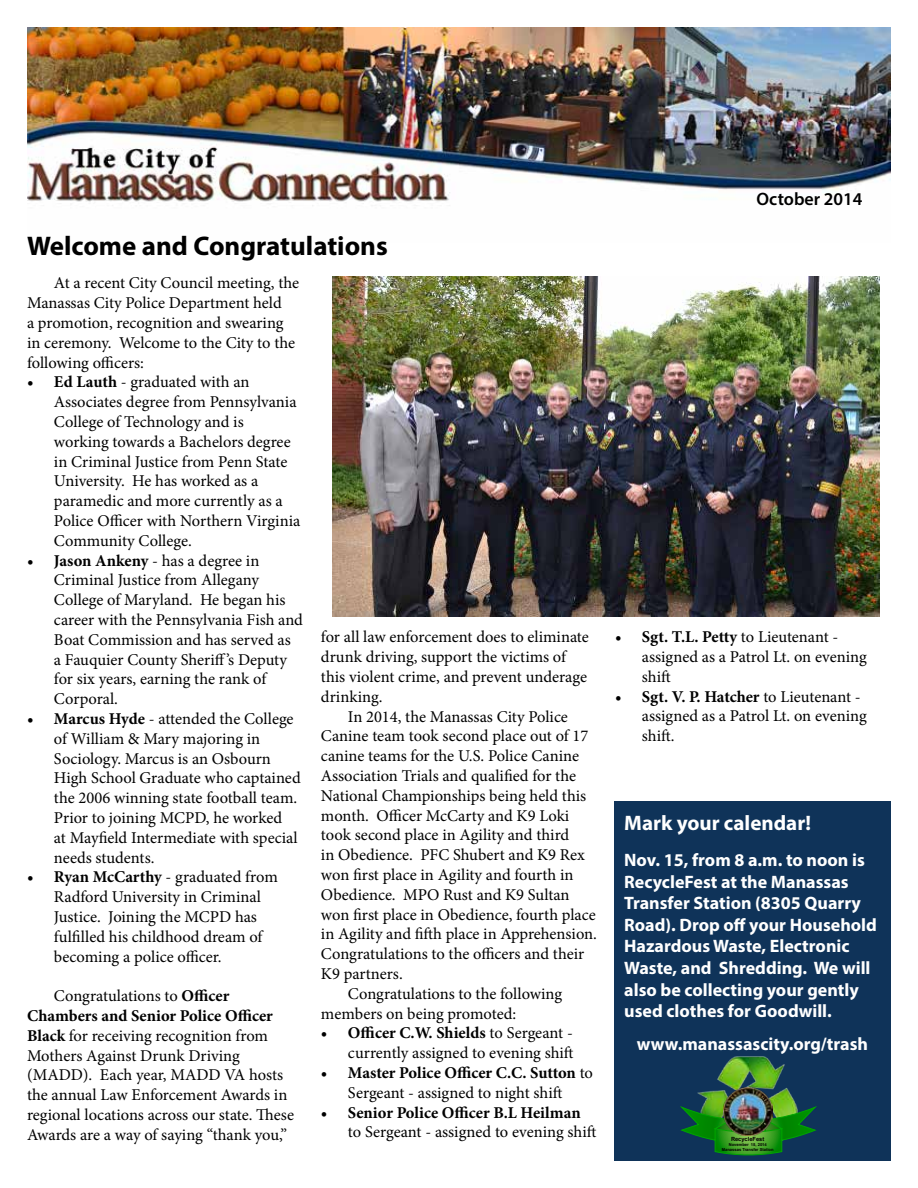
<style>
.page{position:relative;width:918px;height:1188px;background:#fff}
.page>*{position:absolute;margin:0;border:0;box-sizing:border-box;transform-origin:0 0}
.t1{font:700 27px "Myriad Pro";color:#000}
.t2{font:700 21px "Myriad Pro";color:#fff}
.t3{font:700 18px/21.6px "Myriad Pro";color:#fff}
.t4{font:600 18px "Myriad Pro";color:#000}
.t5{font:16.5px/19.8px "Minion Pro";color:#000}
.t6{font:700 16.5px "Minion Pro";color:#000}
.t7{font:700 5.7px "Arial";color:#000}
.t8{font:700 4.05px/4.9px "Arial";color:#000;text-align:center}
.s1{font-weight:700}
</style>
<div class="page">
<img style="left:27px;top:27px;width:864px;height:179px">
<div style="left:615px;top:801px;width:276px;height:360px;background:#0f3359"></div>
<img style="left:333px;top:276px;width:546px;height:341px">
<img style="left:698px;top:1056px;width:99px;height:50px">
<svg style="left:681px;top:1106px;width:135px;height:50px"></svg>
<img style="left:720px;top:1134px;width:56px;height:19px">
<img style="left:724px;top:1087px;width:48px;height:48px">
<h1 class="t1" style="left:27px;top:228px;width:362px">Welcome and Congratulations</h1>
<p class="t5" style="left:27px;top:273px;width:274px;text-indent:27px">At a recent City Council meeting, the Manassas City Police Department held<br>a promotion, recognition and swearing in ceremony. Welcome to the City to the following officers:</p>
<p class="t5" style="left:54px;top:372px;width:248px;text-indent:-27px"><span class="s1">• Ed Lauth</span> - graduated with an<br>Associates degree from Pennsylvania<br>College of Technology and is working towards a Bachelors degree in Criminal Justice from Penn State<br>University. He has worked as a paramedic and more currently as a<br>Police Officer with Northern Virginia<br>Community College.</p>
<p class="t5" style="left:54px;top:551px;width:251px;text-indent:-27px"><span class="s1">• Jason Ankeny</span> - has a degree in<br>Criminal Justice from Allegany<br>College of Maryland. He began his career with the Pennsylvania Fish and<br>Boat Commission and has served as<br>a Fauquier County Sheriff’s Deputy for six years, earning the rank of<br>Corporal.</p>
<p class="t5" style="left:54px;top:709px;width:248px;text-indent:-27px"><span class="s1">• Marcus Hyde</span> - attended the College of William &amp; Mary majoring in<br>Sociology. Marcus is an Osbourn<br>High School Graduate who captained the 2006 winning state football team.<br>Prior to joining MCPD, he worked<br>at Mayfield Intermediate with special needs students.</p>
<p class="t5" style="left:54px;top:867px;width:225px;text-indent:-27px"><span class="s1">• Ryan McCarthy</span> - graduated from<br>Radford University in Criminal<br>Justice. Joining the MCPD has fulfilled his childhood dream of becoming a police officer.</p>
<p class="t5" style="left:27px;top:986px;width:269px;text-indent:27px">Congratulations to <span class="s1">Officer Chambers and Senior Police Officer Black</span> for receiving recognition from Mothers Against Drunk Driving (MADD). Each year, MADD VA hosts the annual Law Enforcement Awards in regional locations across our state. These Awards are a way of saying “thank you,”</p>
<p class="t5" style="left:321px;top:627px;width:269px">for all law enforcement does to eliminate drunk driving, support the victims of this violent crime, and prevent underage drinking.</p>
<p class="t5" style="left:348px;top:706px;width:222px">In 2014, the Manassas City Police</p>
<p class="t5" style="left:321px;top:726px;width:269px">Canine team took second place out of 17</p>
<p class="t5" style="left:321px;top:746px;width:260px">canine teams for the U.S. Police Canine</p>
<p class="t5" style="left:321px;top:766px;width:257px">Association Trials and qualified for the</p>
<p class="t5" style="left:321px;top:786px;width:267px">National Championships being held this</p>
<p class="t5" style="left:321px;top:805px;width:250px">month. Officer McCarty and K9 Loki</p>
<p class="t5" style="left:321px;top:825px;width:250px">took second place in Agility and third</p>
<p class="t5" style="left:321px;top:845px;width:265px">in Obedience. PFC Shubert and K9 Rex</p>
<p class="t5" style="left:321px;top:865px;width:254px">won first place in Agility and fourth in</p>
<p class="t5" style="left:321px;top:885px;width:250px">Obedience. MPO Rust and K9 Sultan</p>
<p class="t5" style="left:321px;top:904px;width:276px">won first place in Obedience, fourth place</p>
<p class="t5" style="left:321px;top:924px;width:278px">in Agility and fifth place in Apprehension.</p>
<p class="t5" style="left:321px;top:944px;width:265px">Congratulations to the officers and their</p>
<p class="t5" style="left:321px;top:964px;width:83px">K9 partners.</p>
<p class="t5" style="left:348px;top:984px;width:216px">Congratulations to the following</p>
<p class="t5" style="left:321px;top:1003px;width:197px">members on being promoted:</p>
<p class="t5" style="left:321px;top:1023px;width:254px;text-align:right"><span class="s1">• Officer C.W. Shields</span> to Sergeant - currently assigned to evening shift</p>
<p class="t5" style="left:321px;top:1063px;width:274px;text-align:center"><span class="s1">• Master Police Officer C.C. Sutton</span> to<br>Sergeant - assigned to night shift</p>
<p class="t6" style="left:321px;top:1101px;width:261px">• Senior Police Officer B.L Heilman</p>
<p class="t5" style="left:348px;top:1122px;width:250px">to Sergeant - assigned to evening shift</p>
<p class="t4" style="left:757px;top:187px;width:107px">October 2014</p>
<p class="t5" style="left:642px;top:627px;width:226px;text-indent:-27px"><span class="s1">• Sgt. T.L. Petty</span> to Lieutenant - assigned as a Patrol Lt. on evening shift</p>
<p class="t5" style="left:642px;top:687px;width:226px;text-indent:-27px"><span class="s1">• Sgt. V. P. Hatcher</span> to Lieutenant - assigned as a Patrol Lt. on evening shift.</p>
<p class="t2" style="left:624px;top:809px;width:188px">Mark your calendar!</p>
<p class="t3" style="left:624px;top:849px;width:254px">Nov. 15, from 8 a.m. to noon is<br>RecycleFest at the Manassas<br>Transfer Station (8305 Quarry<br>Road). Drop off your Household<br>Hazardous Waste, Electronic<br>Waste, and Shredding. We will also be collecting your gently used clothes for Goodwill.</p>
<p class="t3" style="left:637px;top:1032px;width:233px">www.manassascity.org/trash</p>
<p class="t7" style="left:731px;top:1135px;width:35px">RecycleFest</p>
<p class="t8" style="left:722px;top:1142px;width:53px">November 15, 2014<br>Manassas Transfer Station</p>
</div>
